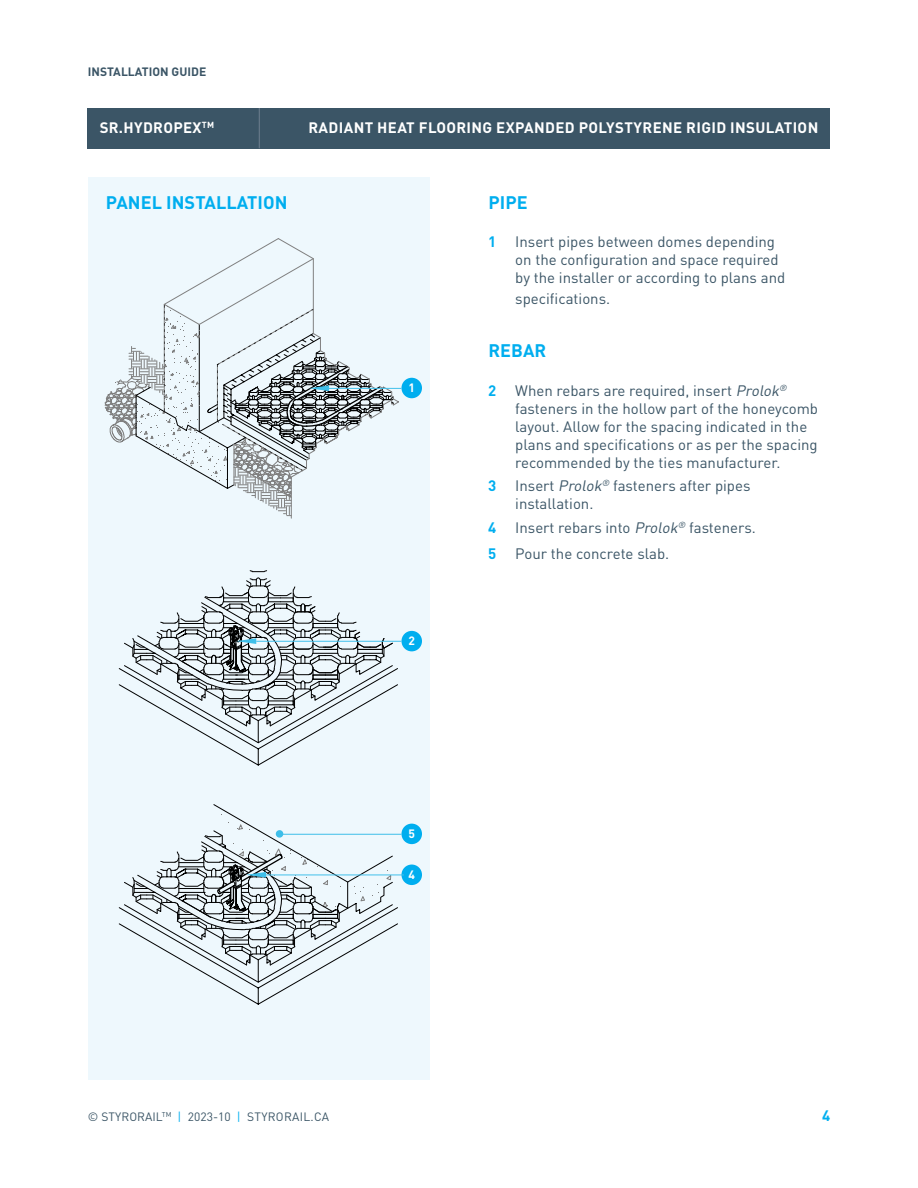
<style>
.page{position:relative;width:918px;height:1188px;background:#fff}
.page>*{position:absolute;margin:0;border:0;box-sizing:border-box;transform-origin:0 0}
.Sous-Titre{font:700 18px "DIN Pro";letter-spacing:.005em;color:#00aeef}
.Sous-Titre-2{font:15px/18px "DIN Pro";color:#3b5566}
.t1{font:700 15px "DIN Pro";letter-spacing:.025em;color:#fff}
.Sous-Titre-3{font:700 15px "DIN Pro";color:#00aeef}
.t2{font:12px "DIN Pro";letter-spacing:.005em;color:#3b5566}
.t3{font:700 12px "DIN Pro";letter-spacing:.005em;color:#3b5566}
.t4{font:700 12px "DIN Pro";color:#fff}
.s1{font-style:italic}
.s2{color:#00aeef}
</style>
<div class="page">
<div style="left:88px;top:108px;width:742px;height:40px;background:#3b5566"></div>
<hr style="left:259px;top:108px;width:1px;height:40px;background:#687a8a">
<div style="left:88px;top:177px;width:342px;height:903px;background:#eef8fd"></div>
<div style="left:401px;top:378px;width:21px;height:20px;background:#00aeef;border-radius:50%"></div>
<div style="left:401px;top:631px;width:21px;height:20px;background:#00aeef;border-radius:50%"></div>
<hr style="left:328px;top:388px;width:73px;height:1px;background:#42c0eb">
<svg style="left:105px;top:238px;width:294px;height:281px"></svg>
<hr style="left:256px;top:641px;width:145px;height:1px;background:#42c0eb">
<svg style="left:118px;top:570px;width:280px;height:196px"></svg>
<div style="left:401px;top:824px;width:21px;height:20px;background:#00aeef;border-radius:50%"></div>
<div style="left:401px;top:865px;width:21px;height:20px;background:#00aeef;border-radius:50%"></div>
<hr style="left:266px;top:875px;width:138px;height:1px;background:#42c0eb">
<hr style="left:280px;top:834px;width:121px;height:1px;background:#3ebee9">
<svg style="left:118px;top:804px;width:280px;height:201px"></svg>
<div style="left:276px;top:830px;width:7px;height:8px;border:2px solid #3ebee9;border-radius:50%"></div>
<p class="t3" style="left:88px;top:62px;width:120px">INSTALLATION GUIDE</p>
<p class="t1" style="left:100px;top:116px;width:116px">SR.HYDROPEX<sup>TM</sup></p>
<p class="t1" style="left:308px;top:116px;width:511px">RADIANT HEAT FLOORING EXPANDED POLYSTYRENE RIGID INSULATION</p>
<p class="Sous-Titre" style="left:106px;top:187px;width:183px">PANEL INSTALLATION</p>
<p class="Sous-Titre" style="left:488px;top:187px;width:41px">PIPE</p>
<p class="Sous-Titre-3" style="left:488px;top:229px;width:10px">1</p>
<p class="Sous-Titre-2" style="left:515px;top:231px;width:272px">Insert pipes between domes depending on the configuration and space required by the installer or according to plans and</p>
<p class="Sous-Titre-2" style="left:515px;top:288px;width:96px">specifications.</p>
<p class="Sous-Titre" style="left:488px;top:336px;width:59px">REBAR</p>
<p class="Sous-Titre-3" style="left:488px;top:378px;width:10px">2</p>
<p class="Sous-Titre-2" style="left:515px;top:380px;width:304px">When rebars are required, insert <span class="s1">Prolok</span><sup>® </sup>fasteners in the hollow part of the honeycomb layout. Allow for the spacing indicated in the plans and specifications or as per the spacing recommended by the ties manufacturer.</p>
<p class="Sous-Titre-3" style="left:488px;top:473px;width:10px">3</p>
<p class="Sous-Titre-2" style="left:515px;top:475px;width:237px">Insert <span class="s1">Prolok</span><sup>®</sup> fasteners after pipes installation.</p>
<p class="Sous-Titre-3" style="left:488px;top:515px;width:10px">4</p>
<p class="Sous-Titre-2" style="left:515px;top:517px;width:242px">Insert rebars into <span class="s1">Prolok</span><sup>®</sup> fasteners.</p>
<p class="Sous-Titre-3" style="left:488px;top:541px;width:10px">5</p>
<p class="Sous-Titre-2" style="left:515px;top:543px;width:156px">Pour the concrete slab.</p>
<p class="t4" style="left:408px;top:378px;width:8px">1</p>
<p class="t4" style="left:408px;top:631px;width:8px">2</p>
<p class="t4" style="left:408px;top:824px;width:8px">5</p>
<p class="t4" style="left:408px;top:865px;width:8px">4</p>
<p class="t2" style="left:88px;top:1107px;width:243px">© STYRORAIL<sup>TM</sup> <span class="s2">|</span> 2023-10 <span class="s2">|</span> STYRORAIL.CA</p>
<p class="Sous-Titre-3" style="left:822px;top:1103px;width:10px">4</p>
</div>
